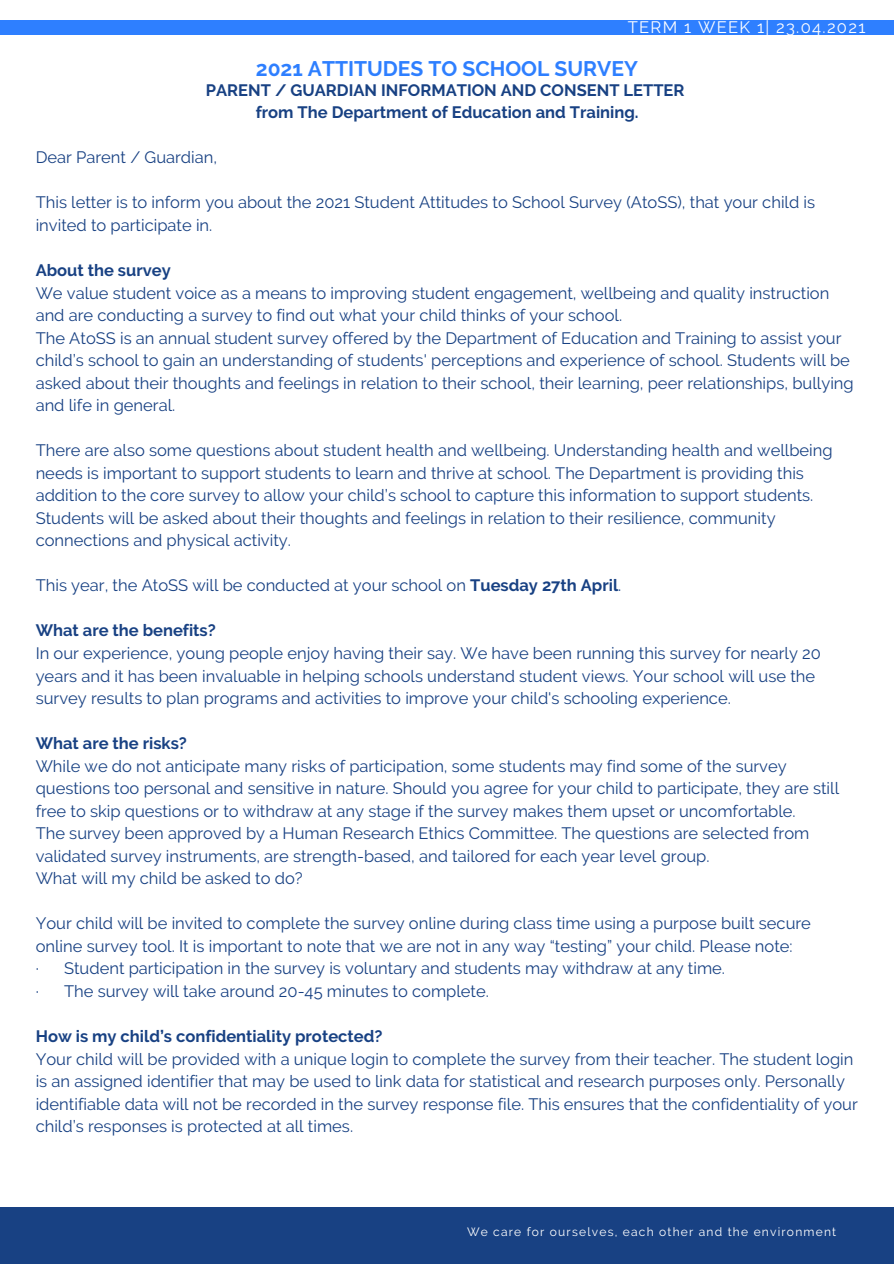
<style>
.page{position:relative;width:894px;height:1264px;background:#fff}
.page>*{position:absolute;margin:0;border:0;box-sizing:border-box;transform-origin:0 0}
.t1{font:700 21px "Raleway";color:#2e7fff}
.t2{font:16.5px/22.5px "Raleway";color:#184183}
.t3{font:700 16.5px "Raleway";color:#184183}
.t4{font:16.5px "Raleway";letter-spacing:.08em;color:#fff}
.t5{font:12px "Raleway";letter-spacing:.1em;color:#fff}
.s1{font-weight:700}
</style>
<div class="page">
<div style="left:0;top:21px;width:893px;height:13px;background:#2e7fff"></div>
<div style="left:0;top:1207px;width:893px;height:56px;background:#184183"></div>
<p class="t4" style="left:627px;top:18px;width:239px">TERM 1 WEEK 1| 23.04.2021</p>
<p class="t1" style="left:256px;top:56px;width:383px">2021 ATTITUDES TO SCHOOL SURVEY</p>
<p class="t3" style="left:206px;top:80px;width:480px">PARENT / GUARDIAN INFORMATION AND CONSENT LETTER</p>
<p class="t3" style="left:256px;top:103px;width:384px">from The Department of Education and Training.</p>
<p class="t2" style="left:36px;top:146px;width:183px">Dear Parent / Guardian,</p>
<p class="t2" style="left:36px;top:191px;width:780px">This letter is to inform you about the 2021 Student Attitudes to School Survey (AtoSS), that your child is invited to participate in.</p>
<p class="t3" style="left:36px;top:260px;width:137px">About the survey</p>
<p class="t2" style="left:36px;top:281px;width:795px">We value student voice as a means to improving student engagement, wellbeing and quality instruction and are conducting a survey to find out what your child thinks of your school.</p>
<p class="t2" style="left:36px;top:326px;width:819px">The AtoSS is an annual student survey offered by the Department of Education and Training to assist your child’s school to gain an understanding of students' perceptions and experience of school. Students will be asked about their thoughts and feelings in relation to their school, their learning, peer relationships, bullying and life in general.</p>
<p class="t2" style="left:36px;top:439px;width:798px">There are also some questions about student health and wellbeing. Understanding health and wellbeing needs is important to support students to learn and thrive at school. The Department is providing this addition to the core survey to allow your child’s school to capture this information to support students.</p>
<p class="t2" style="left:36px;top:506px;width:741px">Students will be asked about their thoughts and feelings in relation to their resilience, community connections and physical activity.</p>
<p class="t2" style="left:36px;top:574px;width:587px">This year, the AtoSS will be conducted at your school on <span class="s1">Tuesday 27th April</span>.</p>
<p class="t3" style="left:36px;top:621px;width:182px">What are the benefits?</p>
<p class="t2" style="left:36px;top:642px;width:786px">In our experience, young people enjoy having their say. We have been running this survey for nearly 20 years and it has been invaluable in helping schools understand student views. Your school will use the survey results to plan programs and activities to improve your child's schooling experience.</p>
<p class="t3" style="left:36px;top:733px;width:153px">What are the risks?</p>
<p class="t2" style="left:36px;top:754px;width:804px">While we do not anticipate many risks of participation, some students may find some of the survey questions too personal and sensitive in nature. Should you agree for your child to participate, they are still free to skip questions or to withdraw at any stage if the survey makes them upset or uncomfortable.</p>
<p class="t2" style="left:36px;top:822px;width:775px">The survey been approved by a Human Research Ethics Committee. The questions are selected from validated survey instruments, are strength-based, and tailored for each year level group.</p>
<p class="t2" style="left:36px;top:867px;width:268px">What will my child be asked to do?</p>
<p class="t2" style="left:36px;top:912px;width:776px">Your child will be invited to complete the survey online during class time using a purpose built secure online survey tool. It is important to note that we are not in any way “testing” your child. Please note:</p>
<p class="t2" style="left:36px;top:957px;width:690px">· Student participation in the survey is voluntary and students may withdraw at any time.</p>
<p class="t2" style="left:36px;top:979px;width:454px">· The survey will take around 20-45 minutes to complete.</p>
<p class="t3" style="left:36px;top:1026px;width:348px">How is my child’s confidentiality protected?</p>
<p class="t2" style="left:36px;top:1047px;width:823px">Your child will be provided with a unique login to complete the survey from their teacher. The student login is an assigned identifier that may be used to link data for statistical and research purposes only. Personally identifiable data will not be recorded in the survey response file. This ensures that the confidentiality of your child’s responses is protected at all times.</p>
<p class="t5" style="left:467px;top:1224px;width:370px">We care for ourselves, each other and the environment</p>
</div>
